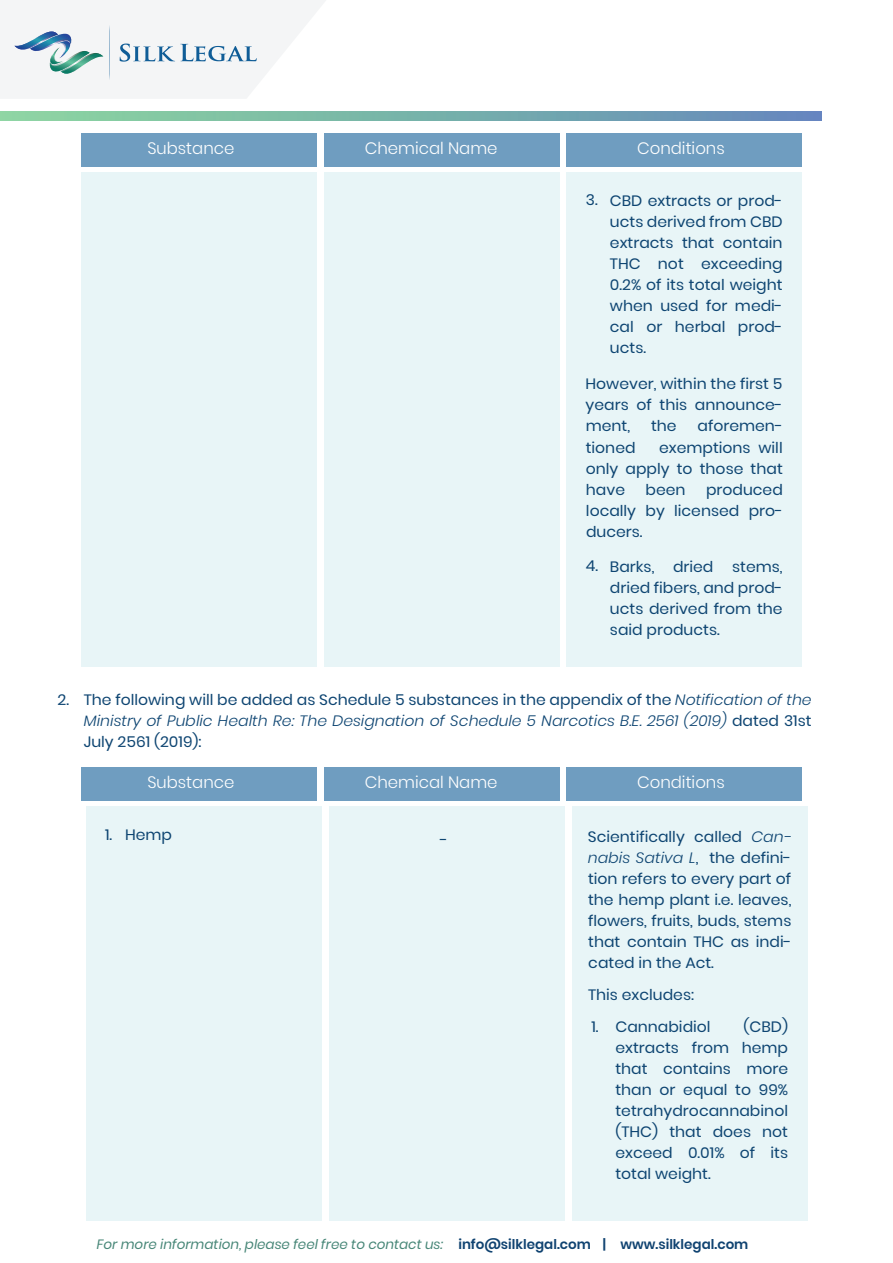
<style>
.page{position:relative;width:893px;height:1263px;background:#fff}
.page>*{position:absolute;margin:0;border:0;box-sizing:border-box;transform-origin:0 0}
.t1{font:300 16.5px "Poppins";color:#fff}
.t2{font:15px/21px "Poppins";color:#0e4572;text-align:justify;scale:1.04 1}
.t3{font:italic 300 15px/21px "Poppins";color:#0e4572;text-align:justify;scale:1.04 1}
.t4{font:italic 13.5px "Poppins";color:#488778}
.s1{font-weight:400;font-style:normal}
.s2{font-weight:300;font-style:italic}
.s3{font-weight:600;font-style:normal;color:#104371}
</style>
<div class="page">
<svg style="left:0;top:0;width:326px;height:98px"></svg>
<svg style="left:0;top:112px;width:822px;height:8px;background:#78b0ab"></svg>
<div style="left:81px;top:172px;width:236px;height:495px;background:#e8f5f7"></div>
<div style="left:324px;top:172px;width:236px;height:495px;background:#e8f5f7"></div>
<div style="left:566px;top:172px;width:236px;height:495px;background:#e8f5f7"></div>
<div style="left:81px;top:133px;width:236px;height:34px;background:#6f9dc0"></div>
<div style="left:324px;top:133px;width:236px;height:34px;background:#6f9dc0"></div>
<div style="left:566px;top:133px;width:236px;height:34px;background:#6f9dc0"></div>
<div style="left:87px;top:806px;width:235px;height:414px;background:#e8f5f7"></div>
<div style="left:329px;top:806px;width:236px;height:414px;background:#e8f5f7"></div>
<div style="left:572px;top:806px;width:235px;height:414px;background:#e8f5f7"></div>
<div style="left:81px;top:767px;width:236px;height:34px;background:#6f9dc0"></div>
<div style="left:324px;top:767px;width:236px;height:34px;background:#6f9dc0"></div>
<div style="left:566px;top:767px;width:236px;height:34px;background:#6f9dc0"></div>
<p class="t1" style="left:147px;top:139px;width:89px">Substance</p>
<p class="t1" style="left:365px;top:139px;width:134px">Chemical Name</p>
<p class="t1" style="left:637px;top:139px;width:89px">Conditions</p>
<p class="t2" style="left:610px;top:190px;width:168px;text-indent:-24px">3. CBD extracts or prod&shy;ucts derived from CBD extracts that contain THC not exceeding 0.2% of its total weight when used for medi&shy;cal or herbal prod&shy;ucts.</p>
<p class="t2" style="left:585px;top:374px;width:191px">However, within the first 5 years of this announce&shy;ment,</p>
<p class="t2" style="left:651px;top:416px;width:26px">the</p>
<p class="t2" style="left:698px;top:416px;width:84px">aforemen-</p>
<p class="t2" style="left:586px;top:437px;width:49px">tioned</p>
<p class="t2" style="left:586px;top:437px;width:191px;text-indent:73px">exemptions will only apply to those that have</p>
<p class="t2" style="left:586px;top:479px;width:191px;text-indent:120px">produced locally by licensed pro&shy;ducers.</p>
<p class="t2" style="left:610px;top:556px;width:168px;text-indent:-24px">4. Barks, dried stems, dried fibers, and prod&shy;ucts derived from the said products.</p>
<p class="t2" style="left:645px;top:479px;width:40px">been</p>
<p class="t2" style="left:58px;top:689px;width:13px">2.</p>
<p class="t3" style="left:84px;top:689px;width:701px"><span class="s1">The following will be added as Schedule 5 substances in the appendix of the</span> Notification of the Ministry of Public Health Re: The Designation of Schedule 5 Narcotics B.E. 2561 (2019) <span class="s1">dated 31st July 2561 (2019):</span></p>
<p class="t1" style="left:147px;top:773px;width:89px">Substance</p>
<p class="t1" style="left:365px;top:773px;width:134px">Chemical Name</p>
<p class="t1" style="left:637px;top:773px;width:89px">Conditions</p>
<p class="t2" style="left:105px;top:825px;width:66px">1. Hemp</p>
<p class="t2" style="left:440px;top:830px;width:9px">-</p>
<p class="t2" style="left:588px;top:826px;width:198px">Scientifically called <span class="s2">Can&shy;nabis Sativa L</span>, the defini&shy;tion refers to every part of the hemp plant i.e. leaves, flowers, fruits, buds, stems that contain THC as indi&shy;cated in the Act.</p>
<p class="t2" style="left:588px;top:984px;width:103px">This excludes:</p>
<p class="t2" style="left:591px;top:1016px;width:116px">1. Cannabidiol</p>
<p class="t2" style="left:615px;top:1016px;width:168px;text-indent:128px">(CBD) extracts from hemp that contains more than or equal to 99% tetrahydrocannabinol (THC) that does not exceed 0.01% of its total weight.</p>
<p class="t4" style="left:97px;top:1236px;width:653px">For more information, please feel free to contact us: <span class="s3">info@silklegal.com | www.silklegal.com</span></p>
</div>
